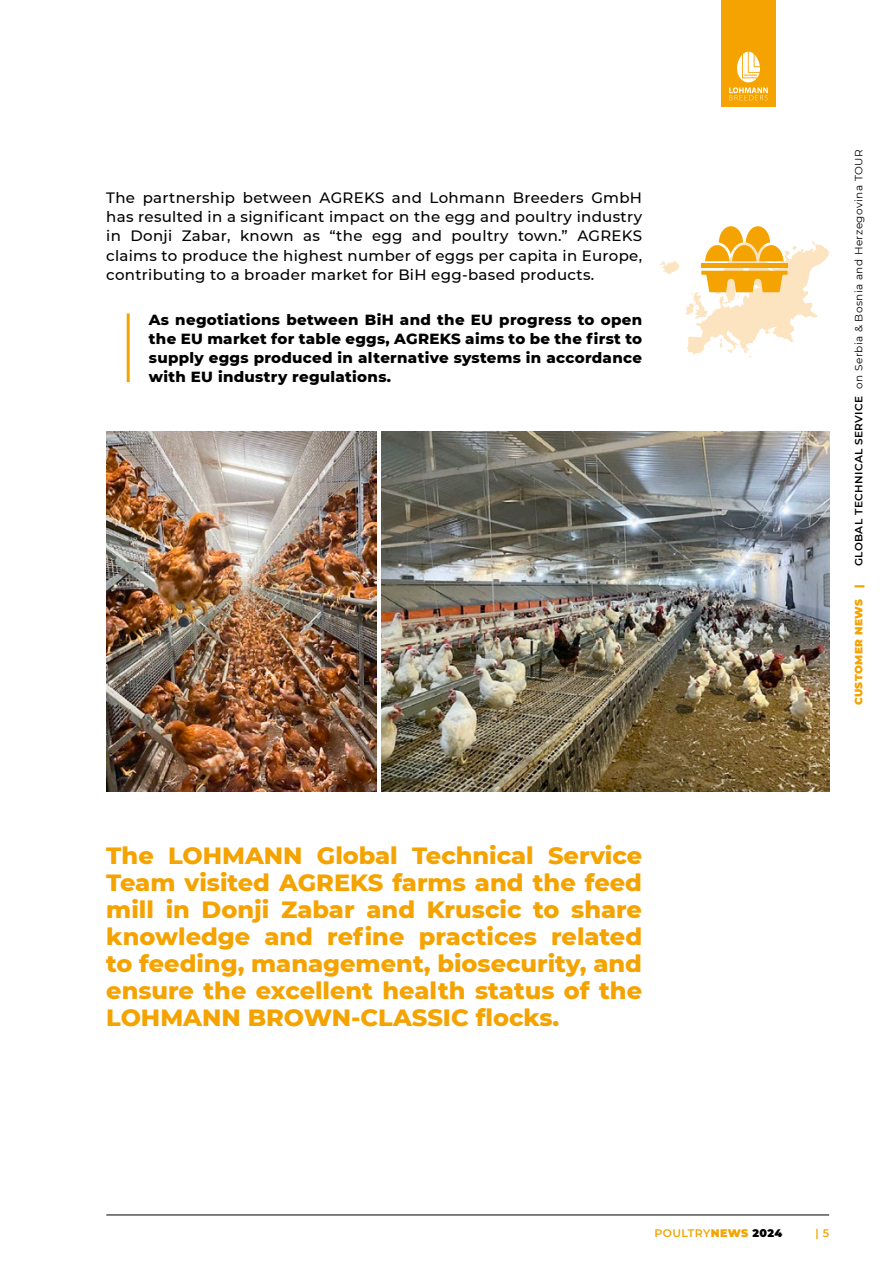
<style>
.page{position:relative;width:893px;height:1263px;background:#fff}
.page>*{position:absolute;margin:0;border:0;box-sizing:border-box;transform-origin:0 0}
.t1{font:800 24px/27px "Montserrat";color:#f5a300;text-align:justify}
.TEXTO{font:500 15px/19.2px "Montserrat";letter-spacing:.02em;color:#000;text-align:justify}
.TEXTO-2{font:800 15px/19.2px "Montserrat";letter-spacing:.02em;color:#000;text-align:justify}
.t2{font:600 10.95px "Montserrat";letter-spacing:.04em;color:#f5a300}
.t3{font:10.5px "Montserrat";letter-spacing:.04em;color:#000}
.t4{font:900 10.5px "Montserrat";letter-spacing:.035em;color:#f5a300}
.s1{font-weight:600}
.s2{font-weight:900}
.s3{font-weight:900;color:#000}
</style>
<div class="page">
<img style="left:381px;top:431px;width:448px;height:360px">
<img style="left:106px;top:431px;width:270px;height:360px">
<svg style="left:660px;top:261px;width:19px;height:13px"></svg>
<svg style="left:686px;top:226px;width:143px;height:131px"></svg>
<hr style="left:127px;top:313px;width:3px;height:69px;background:#f5a300">
<hr style="left:106px;top:1215px;width:723px;height:1px;background:#000">
<div style="left:721px;top:0;width:54px;height:106px;background:#f5a300"></div>
<svg style="left:729px;top:52px;width:39px;height:48px"></svg>
<p class="TEXTO" style="left:106px;top:187px;width:537px">The partnership between AGREKS and Lohmann Breeders GmbH has resulted in a significant impact on the egg and poultry industry in Donji Zabar, known as “the egg and poultry town.” AGREKS claims to produce the highest number of eggs per capita in Europe, contributing to a broader market for BiH egg-based products.</p>
<p class="TEXTO-2" style="left:149px;top:309px;width:495px">As negotiations between BiH and the EU progress to open the EU market for table eggs, AGREKS aims to be the first to supply eggs produced in alternative systems in accordance with EU industry regulations.</p>
<p class="t1" style="left:106px;top:841px;width:537px">The LOHMANN Global Technical Service Team visited AGREKS farms and the feed mill in Donji Zabar and Kruscic to share knowledge and refine practices related to feeding, management, biosecurity, and ensure the excellent health status of the LOHMANN BROWN-CLASSIC flocks.</p>
<p class="t3" style="left:852px;top:566px;width:418px;rotate:-90deg"><span class="s1">GLOBAL TECHNICAL SERVICE</span> on Serbia &amp; Bosnia and Herzegovina TOUR</p>
<p class="t4" style="left:851px;top:705px;width:122px;rotate:-90deg">CUSTOMER NEWS |</p>
<p class="t2" style="left:654px;top:1225px;width:130px">POULTRY<span class="s2">NEWS</span> <span class="s3">2024</span></p>
<p class="t2" style="left:816px;top:1225px;width:15px">| 5</p>
</div>
